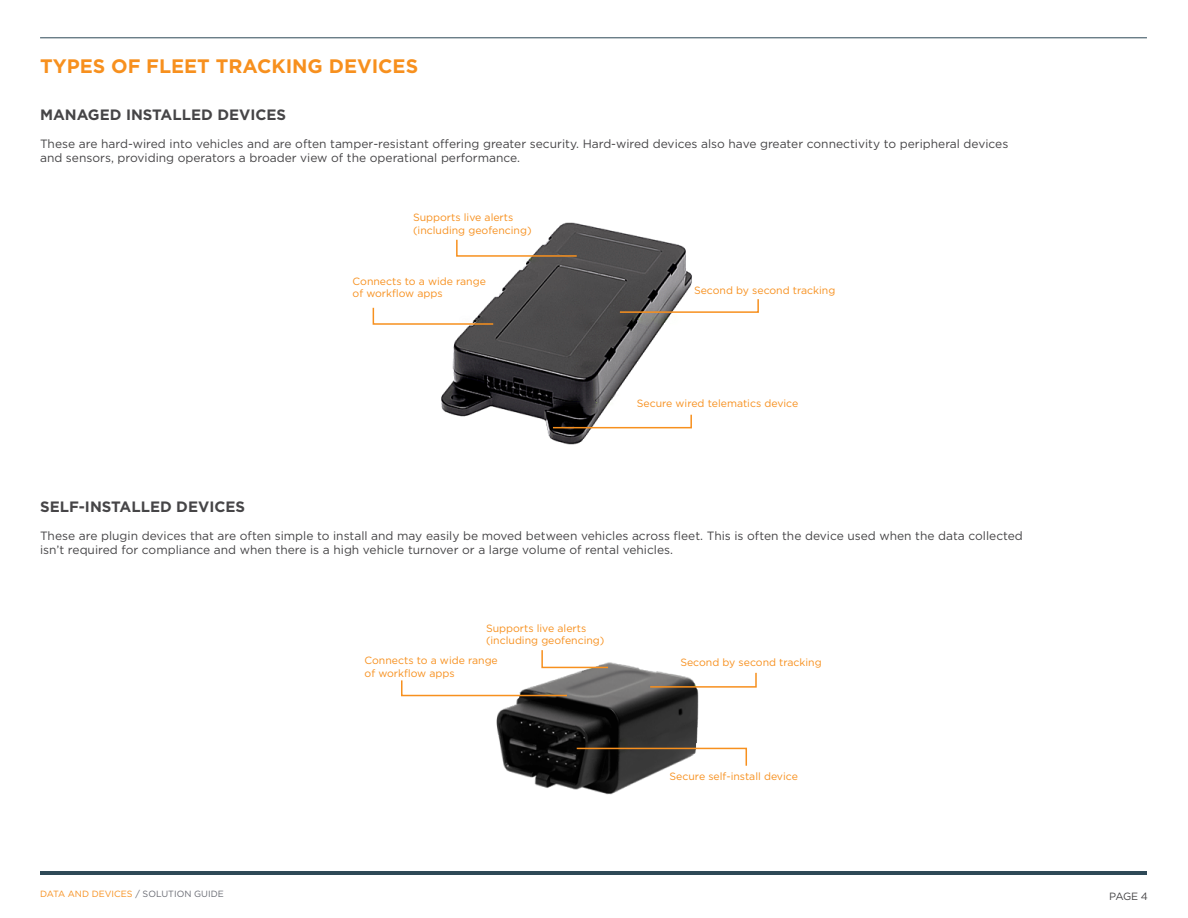
<style>
.page{position:relative;width:1188px;height:918px;background:#fff}
.page>*{position:absolute;margin:0;border:0;box-sizing:border-box;transform-origin:0 0}
.t1{font:700 19.5px "Gotham";color:#f7901e}
.t2{font:700 15px "Gotham";color:#464547}
.t3{font:12px/14.4px "Gotham";color:#464547}
.t4{font:10.5px/12.6px "Gotham";color:#f7901e}
.t5{font:10.5px "Gotham";color:#464547}
.t6{font:9px "Gotham";color:#f7901e}
.s1{color:#696b73}
</style>
<div class="page">
<hr style="left:40px;top:872px;width:1107px;height:3px;background:#2e4957">
<img style="left:441px;top:222px;width:251px;height:223px">
<img style="left:496px;top:662px;width:203px;height:133px">
<hr style="left:40px;top:37px;width:1107px;height:1px;background:#2e4957">
<svg style="left:455px;top:238px;width:123px;height:19px"></svg>
<svg style="left:372px;top:306px;width:123px;height:20px"></svg>
<svg style="left:618px;top:298px;width:141px;height:16px"></svg>
<svg style="left:551px;top:413px;width:141px;height:16px"></svg>
<svg style="left:541px;top:650px;width:69px;height:19px"></svg>
<svg style="left:401px;top:679px;width:167px;height:18px"></svg>
<svg style="left:575px;top:747px;width:172px;height:20px"></svg>
<svg style="left:649px;top:671px;width:108px;height:17px"></svg>
<h1 class="t1" style="left:40px;top:54px;width:380px">TYPES OF FLEET TRACKING DEVICES</h1>
<p class="t2" style="left:40px;top:105px;width:248px">MANAGED INSTALLED DEVICES</p>
<p class="t3" style="left:40px;top:136px;width:970px">These are hard-wired into vehicles and are often tamper-resistant offering greater security. Hard-wired devices also have greater connectivity to peripheral devices and sensors, providing operators a broader view of the operational performance.</p>
<p class="t4" style="left:413px;top:211px;width:120px">Supports live alerts (including geofencing)</p>
<p class="t4" style="left:353px;top:275px;width:135px">Connects to a wide range of workflow apps</p>
<p class="t4" style="left:694px;top:283px;width:143px">Second by second tracking</p>
<p class="t4" style="left:637px;top:396px;width:163px">Secure wired telematics device</p>
<p class="t2" style="left:40px;top:497px;width:207px">SELF-INSTALLED DEVICES</p>
<p class="t3" style="left:40px;top:528px;width:984px">These are plugin devices that are often simple to install and may easily be moved between vehicles across fleet. This is often the device used when the data collected isn’t required for compliance and when there is a high vehicle turnover or a large volume of rental vehicles.</p>
<p class="t4" style="left:486px;top:621px;width:120px">Supports live alerts (including geofencing)</p>
<p class="t4" style="left:365px;top:654px;width:135px">Connects to a wide range of workflow apps</p>
<p class="t4" style="left:680px;top:656px;width:143px">Second by second tracking</p>
<p class="t4" style="left:670px;top:770px;width:130px">Secure self-install device</p>
<p class="t6" style="left:40px;top:888px;width:185px">DATA AND DEVICES <span class="s1">/ SOLUTION GUIDE</span></p>
<p class="t5" style="left:1109px;top:890px;width:40px">PAGE 4</p>
</div>
